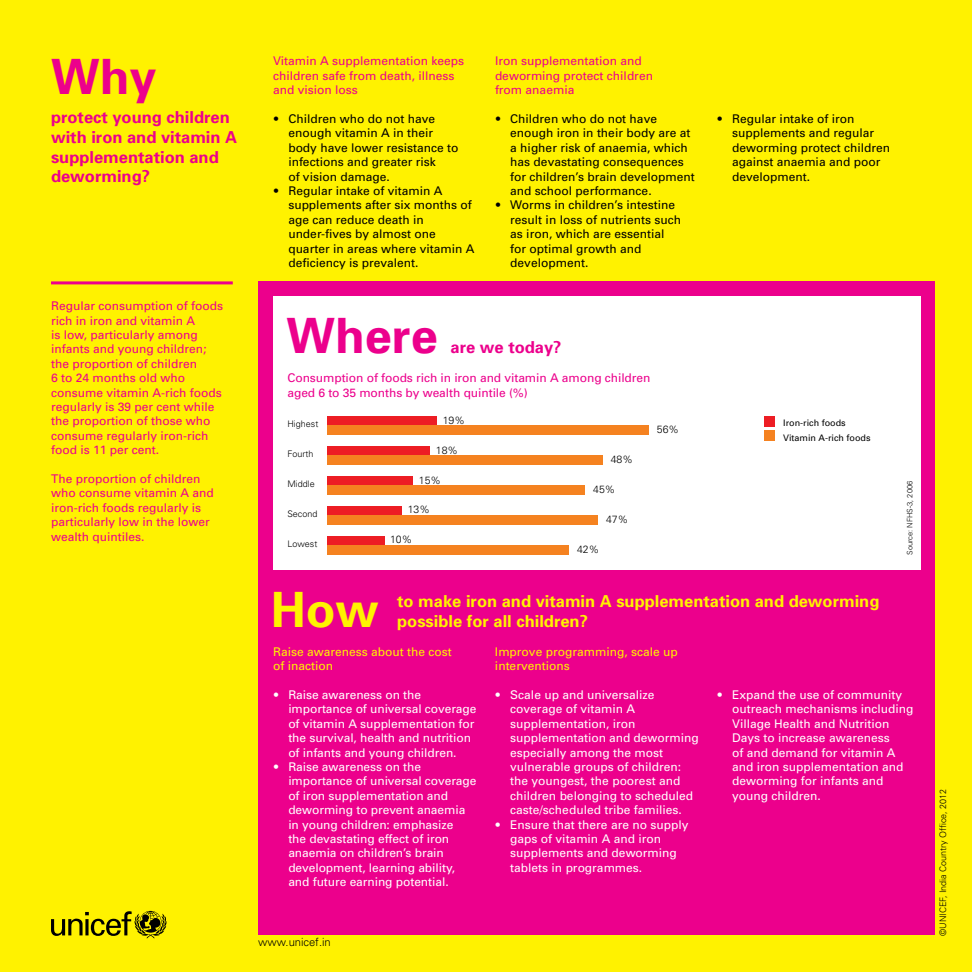
<style>
.page{position:relative;width:972px;height:972px;background:#fff200}
.page>*{position:absolute;margin:0;border:0;box-sizing:border-box;transform-origin:0 0}
.t1{font:700 48.6px "Univers";color:#ec008c}
.t2{font:700 48.6px "Univers";color:#fff200}
.t3{font:700 16.5px/19.8px "Univers";color:#ec008c}
.t4{font:700 16.5px "Univers";color:#fff200}
.t5{font:12px/14.4px "Univers";color:#fff}
.t6{font:12px/14.4px "Univers";color:#000}
.t7{font:12px/14.4px "Univers";color:#ec008c}
.t8{font:12px/14.4px "Univers";color:#fff200}
.t9{font:300 11.25px "Univers";letter-spacing:-.005em;color:#000}
.t10{font:300 10.5px "Univers";color:#000}
.t11{font:300 9px "Univers";color:#000}
.t12{font:9px/14.4px "Univers";color:#000}
.t13{font:300 7.5px "Univers";color:#000}
.s1{font-weight:300}
</style>
<div class="page">
<div style="left:259px;top:281px;width:676px;height:654px;background:#ec008c"></div>
<div style="left:273px;top:296px;width:648px;height:273px;background:#fff"></div>
<hr style="left:51px;top:281px;width:182px;height:3px;background:#ec008c">
<svg style="left:51px;top:911px;width:115px;height:27px"></svg>
<div style="left:327px;top:536px;width:57px;height:9px;background:#ed1d24"></div>
<div style="left:327px;top:545px;width:242px;height:10px;background:#f58220"></div>
<div style="left:327px;top:506px;width:75px;height:9px;background:#ed1d24"></div>
<div style="left:327px;top:515px;width:271px;height:10px;background:#f58220"></div>
<div style="left:327px;top:476px;width:86px;height:9px;background:#ed1d24"></div>
<div style="left:327px;top:485px;width:258px;height:10px;background:#f58220"></div>
<div style="left:327px;top:446px;width:103px;height:9px;background:#ed1d24"></div>
<div style="left:327px;top:455px;width:275px;height:10px;background:#f58220"></div>
<div style="left:327px;top:416px;width:110px;height:9px;background:#ed1d24"></div>
<div style="left:327px;top:425px;width:322px;height:10px;background:#f58220"></div>
<div style="left:764px;top:416px;width:11px;height:10px;background:#ed1d24"></div>
<div style="left:764px;top:430px;width:11px;height:11px;background:#f58220"></div>
<h1 class="t1" style="left:51px;top:48px;width:107px">Why</h1>
<p class="t7" style="left:273px;top:54px;width:193px">Vitamin A supplementation keeps children safe from death, illness and vision loss</p>
<p class="t6" style="left:288px;top:112px;width:172px;text-indent:-15px"><span class="s1">•</span> Children who do not have enough vitamin A in their body have lower resistance to infections and greater risk<br>of vision damage.</p>
<p class="t6" style="left:288px;top:184px;width:188px;text-indent:-15px"><span class="s1">•</span> Regular intake of vitamin A supplements after six months of age can reduce death in under-fives by almost one quarter in areas where vitamin A deficiency is prevalent.</p>
<h2 class="t3" style="left:51px;top:107px;width:188px">protect young children with iron and vitamin A supplementation and deworming?</h2>
<p class="t7" style="left:495px;top:54px;width:160px">Iron supplementation and deworming protect children from anaemia</p>
<p class="t6" style="left:510px;top:112px;width:186px;text-indent:-15px"><span class="s1">•</span> Children who do not have enough iron in their body are at a higher risk of anaemia, which has devastating consequences for children’s brain development and school performance.</p>
<p class="t6" style="left:510px;top:198px;width:172px;text-indent:-15px"><span class="s1">•</span> Worms in children’s intestine result in loss of nutrients such as iron, which are essential for optimal growth and development.</p>
<p class="t6" style="left:732px;top:112px;width:160px;text-indent:-15px"><span class="s1">•</span> Regular intake of iron supplements and regular deworming protect children against anaemia and poor development.</p>
<p class="t7" style="left:51px;top:299px;width:173px">Regular consumption of foods rich in iron and vitamin A<br>is low, particularly among infants and young children; the proportion of children<br>6 to 24 months old who consume vitamin A-rich foods regularly is 39 per cent while the proportion of those who consume regularly iron-rich food is 11 per cent.</p>
<p class="t7" style="left:51px;top:472px;width:164px">The proportion of children who consume vitamin A and iron-rich foods regularly is particularly low in the lower wealth quintiles.</p>
<h1 class="t1" style="left:286px;top:307px;width:153px">Where</h1>
<h2 class="t3" style="left:451px;top:338px;width:112px">are we today?</h2>
<p class="t7" style="left:287px;top:371px;width:365px">Consumption of foods rich in iron and vitamin A among children aged 6 to 35 months by wealth quintile (%)</p>
<p class="t11" style="left:287px;top:418px;width:33px">Highest</p>
<p class="t10" style="left:443px;top:413px;width:24px">19%</p>
<p class="t12" style="left:783px;top:416px;width:89px">Iron-rich foods<br>Vitamin A-rich foods</p>
<p class="t10" style="left:657px;top:423px;width:24px">56%</p>
<p class="t11" style="left:287px;top:448px;width:28px">Fourth</p>
<p class="t10" style="left:436px;top:443px;width:24px">18%</p>
<p class="t10" style="left:611px;top:453px;width:24px">48%</p>
<p class="t11" style="left:287px;top:478px;width:29px">Middle</p>
<p class="t10" style="left:419px;top:473px;width:24px">15%</p>
<p class="t10" style="left:593px;top:483px;width:24px">45%</p>
<p class="t11" style="left:287px;top:508px;width:32px">Second</p>
<p class="t10" style="left:408px;top:503px;width:24px">13%</p>
<p class="t10" style="left:606px;top:513px;width:24px">47%</p>
<p class="t11" style="left:287px;top:538px;width:32px">Lowest</p>
<p class="t10" style="left:390px;top:533px;width:24px">10%</p>
<p class="t10" style="left:577px;top:543px;width:24px">42%</p>
<p class="t13" style="left:905px;top:555px;width:76px;rotate:-90deg">Source: NFHS-3, 2006</p>
<h1 class="t2" style="left:271px;top:580px;width:110px">How</h1>
<h2 class="t4" style="left:397px;top:591px;width:484px">to make iron and vitamin A supplementation and deworming</h2>
<h2 class="t4" style="left:397px;top:611px;width:192px">possible for all children?</h2>
<p class="t8" style="left:273px;top:645px;width:180px">Raise awareness about the cost of inaction</p>
<p class="t5" style="left:288px;top:688px;width:190px;text-indent:-15px"><span class="s1">•</span> Raise awareness on the importance of universal coverage of vitamin A supplementation for the survival, health and nutrition of infants and young children.</p>
<p class="t5" style="left:288px;top:760px;width:190px;text-indent:-15px"><span class="s1">•</span> Raise awareness on the importance of universal coverage of iron supplementation and deworming to prevent anaemia in young children: emphasize<br>the devastating effect of iron anaemia on children’s brain development, learning ability, and future earning potential.</p>
<p class="t8" style="left:495px;top:645px;width:184px">Improve programming, scale up interventions</p>
<p class="t5" style="left:510px;top:688px;width:190px;text-indent:-15px"><span class="s1">•</span> Scale up and universalize coverage of vitamin A supplementation, iron supplementation and deworming especially among the most vulnerable groups of children: the youngest, the poorest and children belonging to scheduled caste/scheduled tribe families.</p>
<p class="t5" style="left:510px;top:817px;width:180px;text-indent:-15px"><span class="s1">•</span> Ensure that there are no supply gaps of vitamin A and iron supplements and deworming tablets in programmes.</p>
<p class="t5" style="left:732px;top:688px;width:183px;text-indent:-15px"><span class="s1">•</span> Expand the use of community outreach mechanisms including<br>Village Health and Nutrition<br>Days to increase awareness<br>of and demand for vitamin A and iron supplementation and deworming for infants and young children.</p>
<p class="t9" style="left:258px;top:936px;width:74px">www.unicef.in</p>
<p class="t11" style="left:938px;top:936px;width:148px;rotate:-90deg">©UNICEF, India Country Office, 2012</p>
</div>
